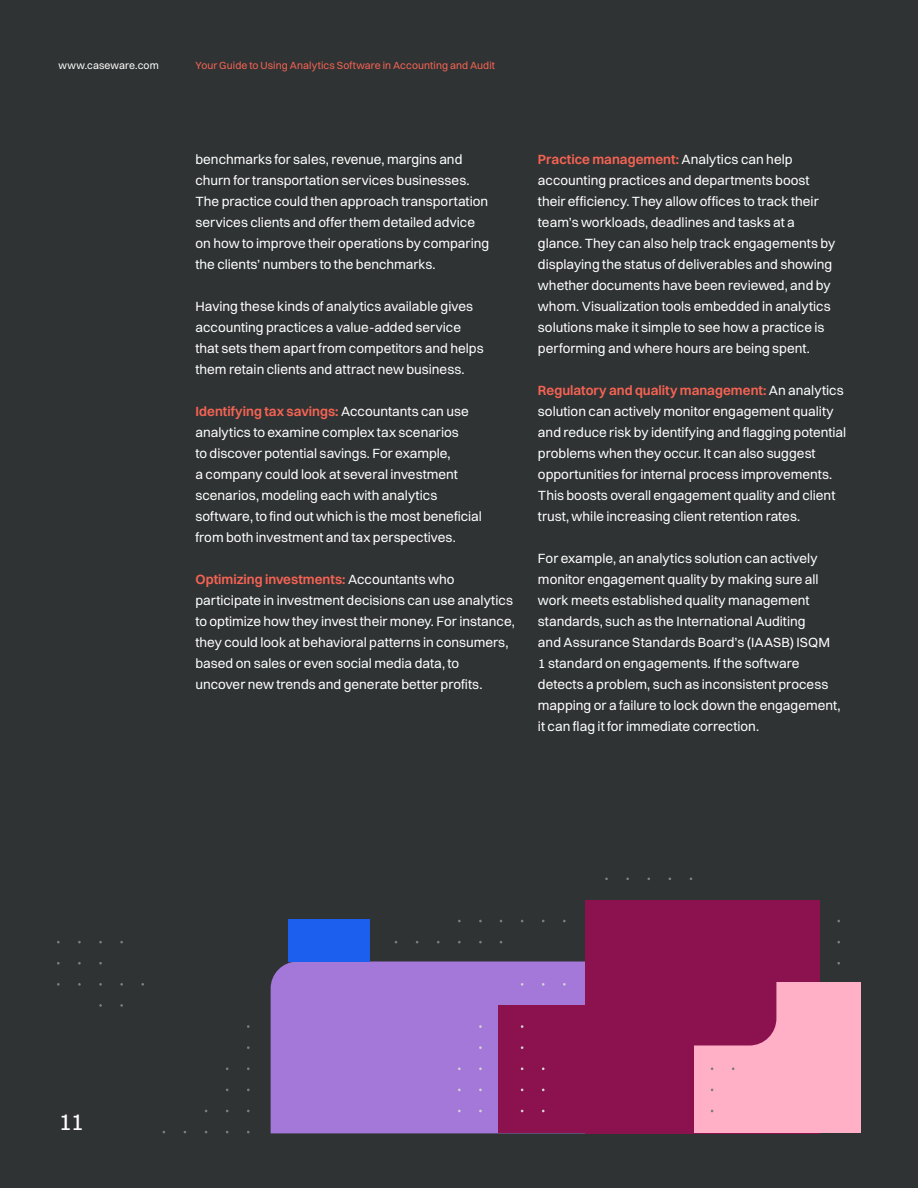
<style>
.page{position:relative;width:918px;height:1188px;background:#303333}
.page>*{position:absolute;margin:0;border:0;box-sizing:border-box;transform-origin:0 0}
.t1{font:24px "Switzer";color:#fff}
.t2{font:13.5px/21px "Switzer";color:#fff}
.t3{font:10.5px "Switzer";letter-spacing:.01em;color:#f56354}
.t4{font:10.5px "Switzer";letter-spacing:.01em;color:#fff}
.s1{font-weight:600;color:#f56354}
</style>
<div class="page">
<div style="left:271px;top:962px;width:315px;height:171px;background:#a378d9"></div>
<div style="left:586px;top:900px;width:234px;height:233px;background:#8c124f"></div>
<div style="left:695px;top:983px;width:166px;height:150px;background:#ffb0c7"></div>
<div style="left:499px;top:1005px;width:156px;height:128px;background:#8c124f"></div>
<div style="left:694px;top:983px;width:82px;height:63px;background:#8c124f"></div>
<div style="left:289px;top:920px;width:81px;height:42px;background:#1c5eed"></div>
<p class="t4" style="left:58px;top:59px;width:102px">www.caseware.com</p>
<p class="t3" style="left:196px;top:59px;width:301px">Your Guide to Using Analytics Software in Accounting and Audit</p>
<p class="t2" style="left:195px;top:148px;width:295px">benchmarks for sales, revenue, margins and churn for transportation services businesses.<br>The practice could then approach transportation services clients and offer them detailed advice on how to improve their operations by comparing the clients’ numbers to the benchmarks.</p>
<p class="t2" style="left:195px;top:295px;width:290px">Having these kinds of analytics available gives accounting practices a value-added service that sets them apart from competitors and helps them retain clients and attract new business.</p>
<p class="t2" style="left:195px;top:400px;width:288px"><span class="s1">Identifying tax savings:</span> Accountants can use analytics to examine complex tax scenarios<br>to discover potential savings. For example,<br>a company could look at several investment scenarios, modeling each with analytics software, to find out which is the most beneficial from both investment and tax perspectives.</p>
<p class="t2" style="left:195px;top:568px;width:321px"><span class="s1">Optimizing investments:</span> Accountants who participate in investment decisions can use analytics to optimize how they invest their money. For instance, they could look at behavioral patterns in consumers, based on sales or even social media data, to<br>uncover new trends and generate better profits.</p>
<p class="t2" style="left:538px;top:148px;width:299px"><span class="s1">Practice management:</span> Analytics can help accounting practices and departments boost their efficiency. They allow offices to track their team’s workloads, deadlines and tasks at a glance. They can also help track engagements by displaying the status of deliverables and showing whether documents have been reviewed, and by whom. Visualization tools embedded in analytics solutions make it simple to see how a practice is performing and where hours are being spent.</p>
<p class="t2" style="left:538px;top:379px;width:310px"><span class="s1">Regulatory and quality management:</span> An analytics solution can actively monitor engagement quality and reduce risk by identifying and flagging potential problems when they occur. It can also suggest opportunities for internal process improvements.<br>This boosts overall engagement quality and client trust, while increasing client retention rates.</p>
<p class="t2" style="left:538px;top:547px;width:304px">For example, an analytics solution can actively monitor engagement quality by making sure all work meets established quality management standards, such as the International Auditing<br>and Assurance Standards Board’s (IAASB) ISQM 1 standard on engagements. If the software detects a problem, such as inconsistent process mapping or a failure to lock down the engagement, it can flag it for immediate correction.</p>
<h1 class="t1" style="left:59px;top:1107px;width:27px">11</h1>
</div>
